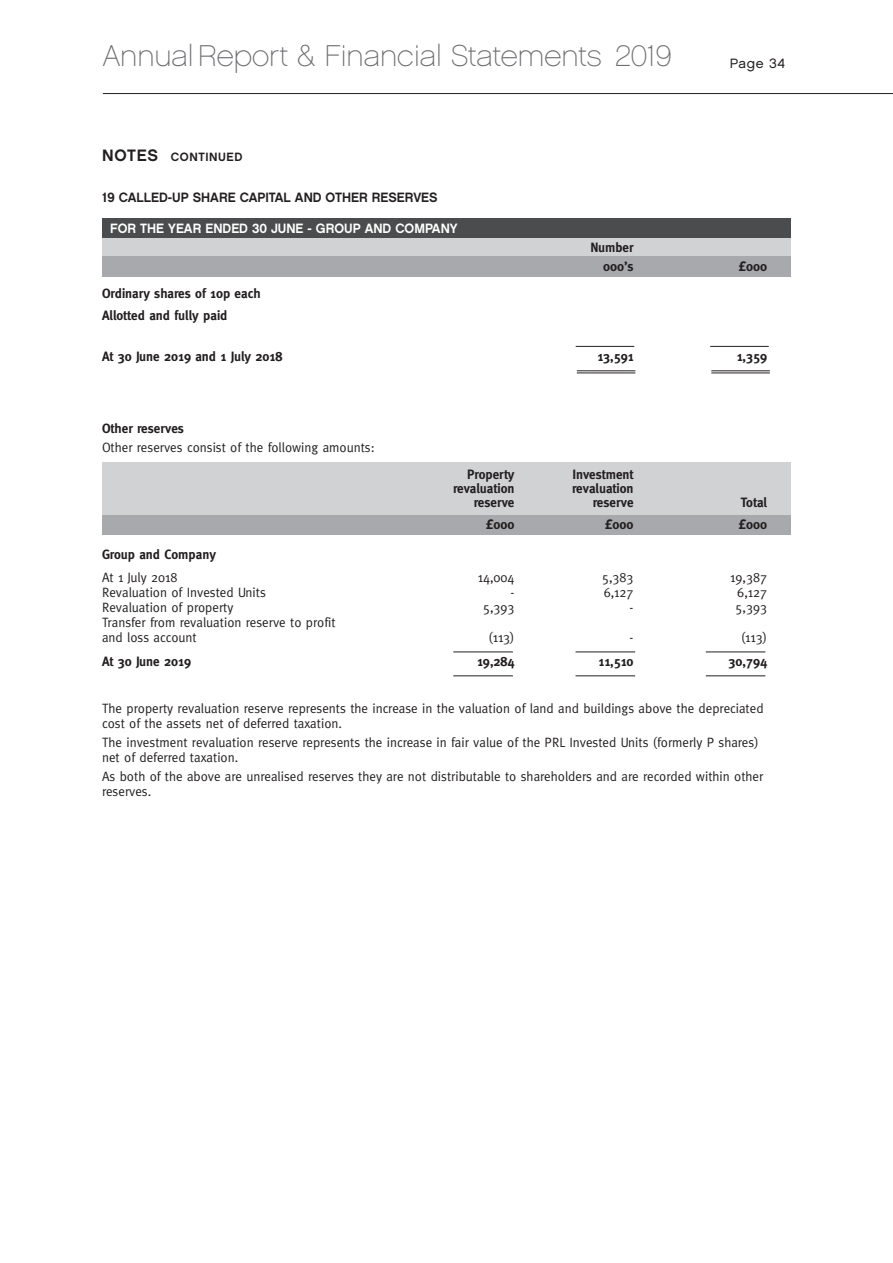
<style>
.page{position:relative;width:893px;height:1263px;background:#fff}
.page>*{position:absolute;margin:0;border:0;box-sizing:border-box;transform-origin:0 0}
.t1{font:30px "Chalet Paris Nineteen Sixty";color:#6c6d70}
.t2{font:13.5px/15px "Meta";color:#231f20}
.t3{font:700 13.5px/19px "Meta";color:#231f20;text-align:right}
.t4{font:13.5px "Chalet New York Nineteen Sixty";color:#231f20}
.t5{font:13.5px "Chalet New York Nineteen Sixty";color:#fff}
.t6{font:13.5px "Chalet London Nineteen Sixty";letter-spacing:.05em;color:#231f20}
.t7{font:12px "Chalet New York Nineteen Sixty";letter-spacing:.05em;color:#231f20}
.s1{font-size:16.5px}
</style>
<div class="page">
<hr style="left:103px;top:93px;width:790px;height:1px;background:#231f20">
<div style="left:102px;top:514px;width:689px;height:20px;background:#a8a9ad"></div>
<div style="left:102px;top:462px;width:689px;height:53px;background:#d1d2d4"></div>
<div style="left:102px;top:218px;width:689px;height:20px;background:#4b4c4d"></div>
<div style="left:102px;top:238px;width:689px;height:20px;background:#d1d2d4"></div>
<div style="left:102px;top:256px;width:689px;height:20px;background:#a8a9ad"></div>
<hr style="left:576px;top:346px;width:58px;height:1px;background:#231f20">
<hr style="left:577px;top:370px;width:58px;height:1px;background:#231f20">
<hr style="left:577px;top:373px;width:58px;height:1px;background:#231f20">
<hr style="left:710px;top:346px;width:59px;height:1px;background:#231f20">
<hr style="left:711px;top:370px;width:59px;height:1px;background:#231f20">
<hr style="left:711px;top:373px;width:59px;height:1px;background:#231f20">
<hr style="left:453px;top:651px;width:60px;height:1px;background:#231f20">
<hr style="left:453px;top:675px;width:60px;height:1px;background:#231f20">
<hr style="left:575px;top:651px;width:60px;height:1px;background:#231f20">
<hr style="left:575px;top:675px;width:60px;height:1px;background:#231f20">
<hr style="left:706px;top:651px;width:59px;height:1px;background:#231f20">
<hr style="left:706px;top:675px;width:59px;height:1px;background:#231f20">
<h1 class="t1" style="left:103px;top:39px;width:570px">AnnualReport &amp; Financial Statements 2019</h1>
<p class="t7" style="left:102px;top:150px;width:142px"><span class="s1">NOTES</span> CONTINUED</p>
<p class="t4" style="left:102px;top:189px;width:337px">19 CALLED-UP SHARE CAPITAL AND OTHER RESERVES</p>
<p class="t5" style="left:110px;top:221px;width:349px">FOR THE YEAR ENDED 30 JUNE - GROUP AND COMPANY</p>
<p class="t3" style="left:590px;top:238px;width:45px">Number<br>000’s</p>
<p class="t6" style="left:730px;top:55px;width:57px">Page 34</p>
<p class="t3" style="left:738px;top:257px;width:30px">£000</p>
<p class="t3" style="left:102px;top:282px;width:160px;line-height:22.5px;text-align:left">Ordinary shares of 10p each<br>Allotted and fully paid</p>
<p class="t3" style="left:102px;top:347px;width:182px">At 30 June 2019 and 1 July 2018</p>
<p class="t3" style="left:597px;top:347px;width:38px">13,591</p>
<p class="t3" style="left:737px;top:347px;width:32px">1,359</p>
<p class="t3" style="left:102px;top:419px;width:83px">Other reserves</p>
<p class="t2" style="left:102px;top:439px;width:274px">Other reserves consist of the following amounts:</p>
<p class="t3" style="left:467px;top:464px;width:49px">Property</p>
<p class="t3" style="left:572px;top:464px;width:63px">Investment</p>
<p class="t3" style="left:453px;top:479px;width:63px">revaluation</p>
<p class="t3" style="left:572px;top:479px;width:63px">revaluation</p>
<p class="t3" style="left:474px;top:493px;width:42px">reserve</p>
<p class="t3" style="left:593px;top:493px;width:42px">reserve</p>
<p class="t3" style="left:741px;top:493px;width:28px">Total</p>
<p class="t3" style="left:486px;top:515px;width:30px">£000</p>
<p class="t3" style="left:605px;top:515px;width:30px">£000</p>
<p class="t3" style="left:738px;top:515px;width:30px">£000</p>
<p class="t3" style="left:102px;top:545px;width:115px">Group and Company</p>
<p class="t2" style="left:102px;top:570px;width:77px">At 1 July 2018</p>
<p class="t2" style="left:478px;top:570px;width:38px">14,004</p>
<p class="t2" style="left:602px;top:570px;width:33px">5,383</p>
<p class="t2" style="left:730px;top:570px;width:38px">19,387</p>
<p class="t2" style="left:102px;top:585px;width:165px">Revaluation of Invested Units</p>
<p class="t2" style="left:511px;top:585px;width:5px">-</p>
<p class="t2" style="left:604px;top:585px;width:31px">6,127</p>
<p class="t2" style="left:737px;top:585px;width:31px">6,127</p>
<p class="t2" style="left:102px;top:600px;width:133px">Revaluation of property</p>
<p class="t2" style="left:483px;top:600px;width:33px">5,393</p>
<p class="t2" style="left:630px;top:600px;width:5px">-</p>
<p class="t2" style="left:736px;top:600px;width:33px">5,393</p>
<p class="t2" style="left:102px;top:615px;width:235px">Transfer from revaluation reserve to profit and loss account</p>
<p class="t2" style="left:488px;top:630px;width:27px">(113)</p>
<p class="t2" style="left:630px;top:630px;width:5px">-</p>
<p class="t2" style="left:741px;top:630px;width:27px">(113)</p>
<p class="t3" style="left:102px;top:652px;width:91px">At 30 June 2019</p>
<p class="t3" style="left:477px;top:652px;width:39px">19,284</p>
<p class="t3" style="left:598px;top:652px;width:37px">11,510</p>
<p class="t3" style="left:729px;top:652px;width:40px">30,794</p>
<p class="t2" style="left:102px;top:701px;width:663px">The property revaluation reserve represents the increase in the valuation of land and buildings above the depreciated cost of the assets net of deferred taxation.</p>
<p class="t2" style="left:102px;top:735px;width:658px">The investment revaluation reserve represents the increase in fair value of the PRL Invested Units (formerly P shares) net of deferred taxation.</p>
<p class="t2" style="left:102px;top:769px;width:663px">As both of the above are unrealised reserves they are not distributable to shareholders and are recorded within other reserves.</p>
</div>
